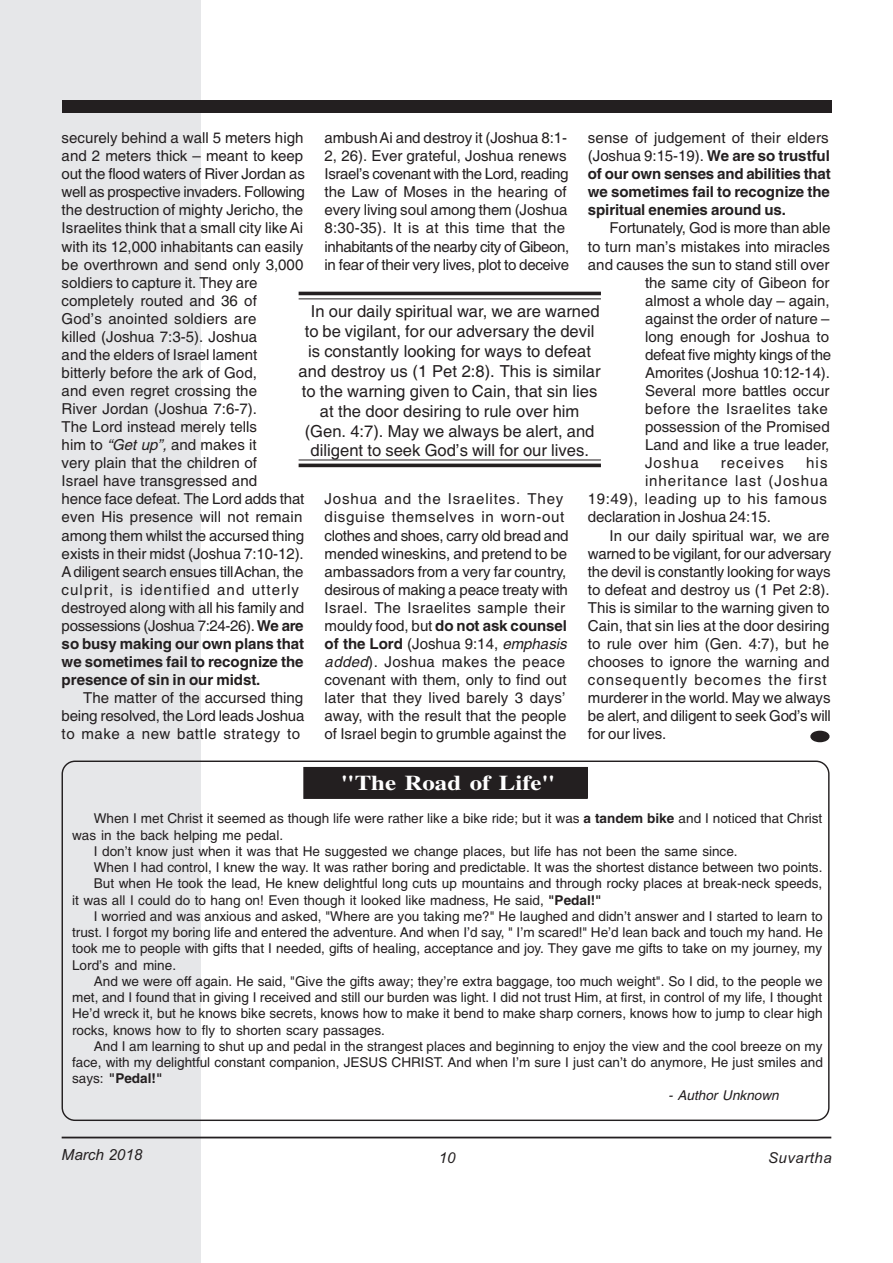
<style>
.page{position:relative;width:893px;height:1263px;background:#fff}
.page>*{position:absolute;margin:0;border:0;box-sizing:border-box;transform-origin:0 0}
.t1{font:700 21px "Times New Roman";color:#fff;scale:1.18 1}
.t2{font:16.5px "Helvetica";color:#231f20}
.t3{font:italic 15.3px "Arial";color:#231f20}
.t4{font:15px/18px "Helvetica";color:#231f20}
.t5{font:700 15px/18px "Helvetica";letter-spacing:-.01em;color:#231f20}
.t6{font:15px "Helvetica";letter-spacing:-.02em;color:#231f20}
.t7{font:15px "Helvetica";letter-spacing:.035em;color:#231f20}
.t8{font:15px "Helvetica";letter-spacing:.065em;color:#231f20}
.t9{font:15px "Helvetica";letter-spacing:.06em;color:#231f20}
.t10{font:italic 15px "Arial";letter-spacing:.035em;color:#231f20}
.t11{font:15px "Helvetica";letter-spacing:.07em;color:#231f20}
.t12{font:13.5px "Helvetica";color:#231f20}
.t13{font:italic 13.5px "Helvetica";color:#231f20}
.t14{font:700 13.5px "Helvetica";color:#231f20}
.s1{font-weight:400}
.s2{font-style:italic}
.s3{font-weight:700}
</style>
<div class="page">
<div style="left:0;top:0;width:201px;height:1263px;background:#e6e7e9"></div>
<div style="left:62px;top:100px;width:769px;height:13px;background:#231f20"></div>
<hr style="left:62px;top:1137px;width:769px;height:1px;background:#231f20">
<hr style="left:299px;top:292px;width:302px;height:3px;background:#231f20">
<hr style="left:299px;top:298px;width:302px;height:1px;background:#231f20">
<hr style="left:299px;top:460px;width:302px;height:1px;background:#231f20">
<hr style="left:299px;top:464px;width:302px;height:3px;background:#231f20">
<svg style="left:61px;top:760px;width:769px;height:361px"></svg>
<svg style="left:810px;top:730px;width:20px;height:13px"></svg>
<p class="t4" style="left:325px;top:130px;width:246px">ambush Ai and destroy it (Joshua 8:1- 2, 26). Ever grateful, Joshua renews Israel’s covenant with the Lord, reading the Law of Moses in the hearing of every living soul among them (Joshua 8:30-35). It is at this time that the inhabitants of the nearby city of Gibeon, in fear of their very lives, plot to deceive</p>
<p class="t5" style="left:588px;top:130px;width:244px"><span class="s1">sense of judgement of their elders (Joshua 9:15-19).</span> We are so trustful of our own senses and abilities that we sometimes fail to recognize the spiritual enemies around us.</p>
<p class="t4" style="left:610px;top:221px;width:222px">Fortunately, God is more than able</p>
<p class="t4" style="left:588px;top:239px;width:244px">to turn man’s mistakes into miracles</p>
<p class="t4" style="left:588px;top:257px;width:243px">and causes the sun to stand still over</p>
<p class="t4" style="left:645px;top:275px;width:186px">the same city of Gibeon for</p>
<p class="t4" style="left:645px;top:293px;width:186px">almost a whole day – again,</p>
<p class="t4" style="left:645px;top:311px;width:186px">against the order of nature –</p>
<p class="t4" style="left:645px;top:329px;width:186px">long enough for Joshua to</p>
<p class="t6" style="left:645px;top:349px;width:188px">defeat five mighty kings of the</p>
<p class="t4" style="left:645px;top:365px;width:186px">Amorites (Joshua 10:12-14).</p>
<p class="t4" style="left:645px;top:383px;width:186px">Several more battles occur</p>
<p class="t7" style="left:645px;top:403px;width:184px">before the Israelites take</p>
<p class="t4" style="left:645px;top:419px;width:186px">possession of the Promised</p>
<p class="t4" style="left:645px;top:437px;width:186px">Land and like a true leader,</p>
<p class="t4" style="left:645px;top:455px;width:55px">Joshua</p>
<p class="t11" style="left:721px;top:457px;width:65px">receives</p>
<p class="t4" style="left:806px;top:455px;width:23px">his</p>
<p class="t9" style="left:645px;top:475px;width:184px">inheritance last (Joshua</p>
<p class="t7" style="left:588px;top:493px;width:240px">19:49), leading up to his famous</p>
<p class="t4" style="left:588px;top:510px;width:185px">declaration in Joshua 24:15.</p>
<p class="t4" style="left:610px;top:528px;width:221px">In our daily spiritual war, we are</p>
<p class="t6" style="left:588px;top:548px;width:245px">warned to be vigilant, for our adversary</p>
<p class="t4" style="left:588px;top:564px;width:244px">the devil is constantly looking for ways</p>
<p class="t4" style="left:588px;top:582px;width:243px">to defeat and destroy us (1 Pet 2:8).</p>
<p class="t4" style="left:588px;top:600px;width:243px">This is similar to the warning given to</p>
<p class="t4" style="left:588px;top:618px;width:243px">Cain, that sin lies at the door desiring</p>
<p class="t4" style="left:588px;top:636px;width:243px">to rule over him (Gen. 4:7), but he</p>
<p class="t4" style="left:588px;top:654px;width:243px">chooses to ignore the warning and</p>
<p class="t8" style="left:588px;top:674px;width:240px">consequently becomes the first</p>
<p class="t4" style="left:588px;top:690px;width:244px">murderer in the world. May we always</p>
<p class="t4" style="left:588px;top:708px;width:245px">be alert, and diligent to seek God’s will</p>
<p class="t4" style="left:588px;top:726px;width:80px">for our lives.</p>
<p class="t4" style="left:62px;top:130px;width:245px">securely behind a wall 5 meters high and 2 meters thick – meant to keep out the flood waters of River Jordan as well as prospective invaders. Following the destruction of mighty Jericho, the Israelites think that a small city like Ai with its 12,000 inhabitants can easily be overthrown and send only 3,000 soldiers to capture it. They are completely routed and 36 of<br>God’s anointed soldiers are<br>killed (Joshua 7:3-5). Joshua<br>and the elders of Israel lament bitterly before the ark of God,<br>and even regret crossing the<br>River Jordan (Joshua 7:6-7).<br>The Lord instead merely tells<br>him to <span class="s2">“Get up”,</span> and makes it<br>very plain that the children of<br>Israel have transgressed and<br>hence face defeat. The Lord adds that even His presence will not remain among them whilst the accursed thing exists in their midst (Joshua 7:10-12).<br>Adiligent search ensues till Achan, the culprit, is identified and utterly destroyed along with all his family and possessions (Joshua 7:24-26). <span class="s3">We are so busy making our own plans that we sometimes fail to recognize the presence of sin in our midst.</span></p>
<p class="t4" style="left:62px;top:690px;width:244px;text-align:justify;text-indent:22px">The matter of the accursed thing being resolved, the Lord leads Joshua to make a new battle strategy to</p>
<p class="t2" style="left:311px;top:305px;width:290px">In our daily spiritual war, we are warned</p>
<p class="t2" style="left:305px;top:325px;width:291px">to be vigilant, for our adversary the devil</p>
<p class="t2" style="left:308px;top:345px;width:284px">is constantly looking for ways to defeat</p>
<p class="t2" style="left:299px;top:365px;width:304px">and destroy us (1 Pet 2:8). This is similar</p>
<p class="t2" style="left:302px;top:385px;width:297px">to the warning given to Cain, that sin lies</p>
<p class="t2" style="left:320px;top:405px;width:261px">at the door desiring to rule over him</p>
<p class="t2" style="left:305px;top:424px;width:291px">(Gen. 4:7). May we always be alert, and</p>
<p class="t2" style="left:311px;top:444px;width:280px">diligent to seek God’s will for our lives.</p>
<p class="t4" style="left:325px;top:491px;width:245px">Joshua and the Israelites. They disguise themselves in worn-out clothes and shoes, carry old bread and mended wineskins, and pretend to be ambassadors from a very far country, desirous of making a peace treaty with Israel. The Israelites sample their mouldy food, but <span class="s3">do not ask counsel of the Lord</span> (Joshua 9:14, <span class="s2">emphasis added</span>). Joshua makes the peace covenant with them, only to find out later that they lived barely 3 days’ away, with the result that the people of Israel begin to grumble against the</p>
<h1 class="t1" style="left:341px;top:776px;width:183px">"The Road of Life"</h1>
<p class="t12" style="left:94px;top:813px;width:730px">When I met Christ it seemed as though life were rather like a bike ride; but it was <span class="s3">a tandem bike</span> and I noticed that Christ</p>
<p class="t12" style="left:72px;top:830px;width:213px">was in the back helping me pedal.</p>
<p class="t12" style="left:94px;top:846px;width:645px">I don’t know just when it was that He suggested we change places, but life has not been the same since.</p>
<p class="t12" style="left:94px;top:862px;width:730px">When I had control, I knew the way. It was rather boring and predictable. It was the shortest distance between two points.</p>
<p class="t12" style="left:94px;top:878px;width:730px">But when He took the lead, He knew delightful long cuts up mountains and through rocky places at break-neck speeds,</p>
<p class="t12" style="left:72px;top:895px;width:531px">it was all I could do to hang on! Even though it looked like madness, He said, <span class="s3">"Pedal!"</span></p>
<p class="t12" style="left:94px;top:911px;width:730px">I worried and was anxious and asked, "Where are you taking me?" He laughed and didn’t answer and I started to learn to</p>
<p class="t12" style="left:72px;top:927px;width:752px">trust. I forgot my boring life and entered the adventure. And when I’d say, " I’m scared!" He’d lean back and touch my hand. He</p>
<p class="t12" style="left:72px;top:943px;width:752px">took me to people with gifts that I needed, gifts of healing, acceptance and joy. They gave me gifts to take on my journey, my</p>
<p class="t12" style="left:72px;top:960px;width:106px">Lord’s and mine.</p>
<p class="t12" style="left:94px;top:976px;width:730px">And we were off again. He said, "Give the gifts away; they’re extra baggage, too much weight". So I did, to the people we</p>
<p class="t12" style="left:72px;top:992px;width:752px">met, and I found that in giving I received and still our burden was light. I did not trust Him, at first, in control of my life, I thought</p>
<p class="t12" style="left:72px;top:1008px;width:752px">He’d wreck it, but he knows bike secrets, knows how to make it bend to make sharp corners, knows how to jump to clear high</p>
<p class="t12" style="left:72px;top:1025px;width:314px">rocks, knows how to fly to shorten scary passages.</p>
<p class="t12" style="left:94px;top:1041px;width:730px">And I am learning to shut up and pedal in the strangest places and beginning to enjoy the view and the cool breeze on my</p>
<p class="t12" style="left:72px;top:1057px;width:752px">face, with my delightful constant companion, JESUS CHRIST. And when I’m sure I just can’t do anymore, He just smiles and</p>
<p class="t14" style="left:72px;top:1073px;width:92px"><span class="s1">says:</span> "Pedal!"</p>
<p class="t13" style="left:668px;top:1090px;width:112px">- Author Unknown</p>
<p class="t3" style="left:62px;top:1149px;width:82px">March 2018</p>
<p class="t10" style="left:439px;top:1152px;width:18px">10</p>
<p class="t10" style="left:768px;top:1152px;width:65px">Suvartha</p>
</div>
